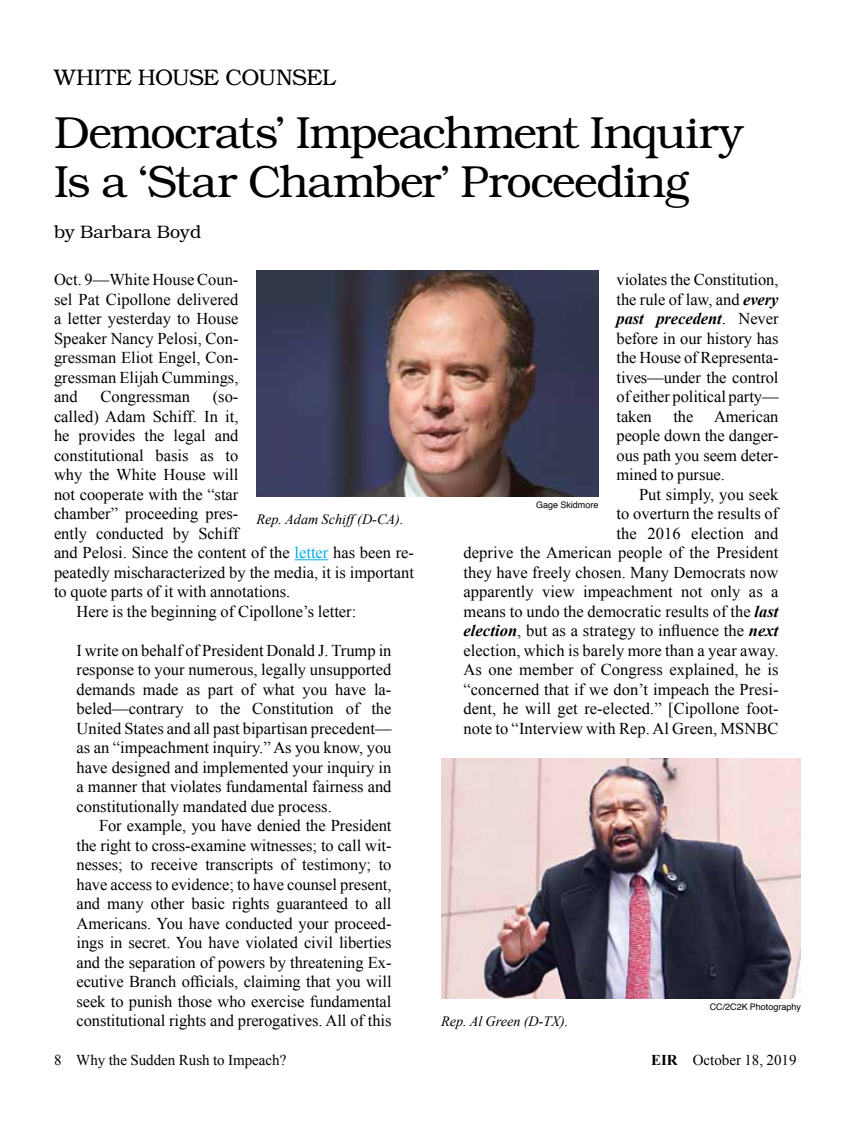
<style>
.page{position:relative;width:864px;height:1134px;background:#fff}
.page>*{position:absolute;margin:0;border:0;box-sizing:border-box;transform-origin:0 0}
.t1{font:300 45px/49.5px "Bookman";letter-spacing:-.03em;color:#000}
.t2{font:300 22.5px "Bookman";letter-spacing:-.025em;color:#000}
.t3{font:300 18px "Bookman";color:#000}
.t4{font:16.5px/19.5px "Times New Roman";color:#000;text-align:justify}
.t5{font:15px "Times New Roman";color:#000}
.t6{font:italic 14.25px "Times New Roman";color:#000}
.t7{font:9px "Helvetica";color:#000}
.s1{color:#00aeef}
.s2{font-weight:700;font-style:italic}
.s3{font-weight:700}
</style>
<div class="page">
<hr style="left:295px;top:559px;width:33px;height:1px;background:#00aeef">
<img style="left:256px;top:270px;width:342px;height:227px">
<img style="left:441px;top:758px;width:360px;height:241px">
<h2 class="t2" style="left:54px;top:64px;width:283px">WHITE HOUSE COUNSEL</h2>
<h1 class="t1" style="left:54px;top:108px;width:691px">Democrats’ Impeachment Inquiry<br>Is a ‘Star Chamber’ Proceeding</h1>
<p class="t3" style="left:54px;top:221px;width:149px">by Barbara Boyd</p>
<p class="t4" style="left:54px;top:269px;width:186px">Oct. 9—White House Coun&shy;sel Pat Cipollone delivered a letter yesterday to House Speaker Nancy Pelosi, Con&shy;gressman Eliot Engel, Con&shy;gressman Elijah Cummings, and</p>
<p class="t4" style="left:100px;top:386px;width:91px">Congressman</p>
<p class="t4" style="left:213px;top:386px;width:27px">(so-</p>
<p class="t4" style="left:54px;top:406px;width:186px">called) Adam Schiff. In it,</p>
<p class="t4" style="left:54px;top:425px;width:186px">he provides the legal and</p>
<p class="t4" style="left:54px;top:445px;width:186px">constitutional basis as to</p>
<p class="t4" style="left:54px;top:465px;width:186px">why the White House will</p>
<p class="t4" style="left:54px;top:484px;width:186px">not cooperate with the “star</p>
<p class="t4" style="left:54px;top:504px;width:186px">chamber” proceeding pres-</p>
<p class="t4" style="left:54px;top:523px;width:186px">ently conducted by Schiff</p>
<p class="t4" style="left:54px;top:543px;width:361px">and Pelosi. Since the content of the <span class="s1">letter</span> has been re-</p>
<p class="t4" style="left:54px;top:562px;width:361px">peatedly mischaracterized by the media, it is important</p>
<p class="t4" style="left:54px;top:582px;width:238px">to quote parts of it with annotations.</p>
<p class="t4" style="left:77px;top:601px;width:281px">Here is the beginning of Cipollone’s letter:</p>
<p class="t4" style="left:77px;top:640px;width:317px">I write on behalf of President Donald J. Trump in response to your numerous, legally unsupported demands made as part of what you have la&shy;beled—contrary to the Constitution of the United States and all past bipartisan precedent— as an “impeachment inquiry.” As you know, you have designed and implemented your inquiry in a manner that violates fundamental fairness and constitutionally mandated due process.</p>
<p class="t4" style="left:77px;top:816px;width:317px;text-indent:23px">For example, you have denied the President the right to cross-examine witnesses; to call wit&shy;nesses; to receive transcripts of testimony; to have access to evidence; to have counsel present, and many other basic rights guaranteed to all Americans. You have conducted your proceed&shy;ings in secret. You have violated civil liberties and the separation of powers by threatening Ex&shy;ecutive Branch officials, claiming that you will seek to punish those who exercise fundamental constitutional rights and prerogatives. All of this</p>
<p class="t6" style="left:256px;top:509px;width:149px">Rep. Adam Schiff (D-CA).</p>
<p class="t4" style="left:617px;top:270px;width:164px">violates the Constitution, the rule of law, and <span class="s2">every past precedent</span>. Never before in our history has the House of Representa&shy;tives—under the control of either political party— taken</p>
<p class="t4" style="left:617px;top:406px;width:164px;text-indent:57px">the American people down the danger&shy;ous path you seem deter&shy;mined to pursue.</p>
<p class="t4" style="left:463px;top:484px;width:317px;text-align:right">Put simply, you seek<br>to overturn the results of<br>the 2016 election and<br>deprive the American people of the President they have freely chosen. Many Democrats now apparently view impeachment not only as a means to undo the democratic results of the <span class="s2">last election</span>, but as a strategy to influence the <span class="s2">next </span>election, which is barely more than a year away.<br>As one member of Congress explained, he is “concerned that if we don’t impeach the Presi&shy;dent, he will get re-elected.” [Cipollone foot&shy;note to “Interview with Rep. Al Green, MSNBC</p>
<p class="t7" style="left:536px;top:498px;width:64px">Gage Skidmore</p>
<p class="t6" style="left:441px;top:1011px;width:129px">Rep. Al Green (D-TX).</p>
<p class="t7" style="left:710px;top:1000px;width:93px">CC/2C2K Photography</p>
<p class="t5" style="left:54px;top:1050px;width:234px">8 Why the Sudden Rush to Impeach?</p>
<p class="t5" style="left:651px;top:1050px;width:147px"><span class="s3">EIR</span> October 18, 2019</p>
</div>
